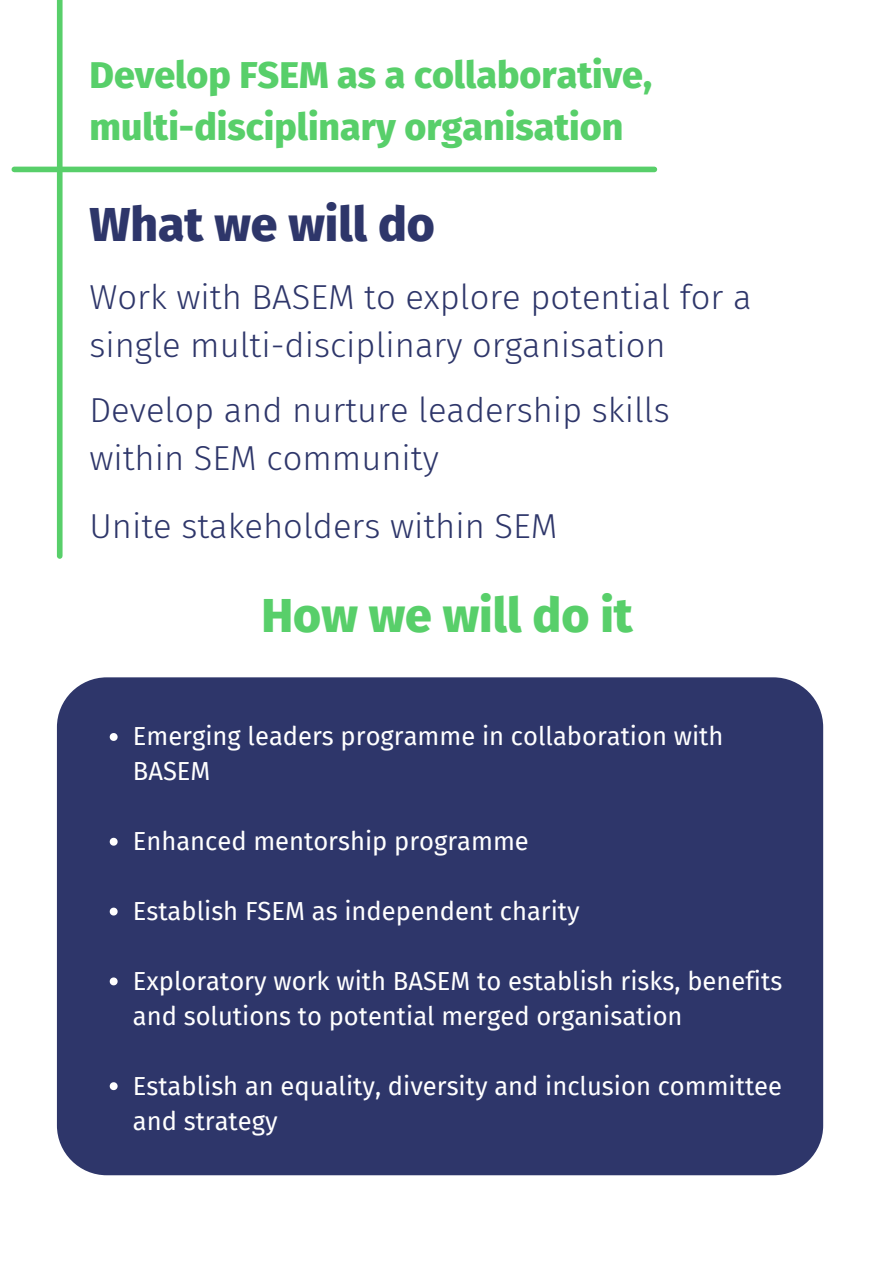
<style>
.page{position:relative;width:894px;height:1264px;background:#fff}
.page>*{position:absolute;margin:0;border:0;box-sizing:border-box;transform-origin:0 0}
.t1{font:800 48px "Fira Sans";color:#58cf6a}
.t2{font:800 48px "Fira Sans";color:#2e366a}
.t3{font:800 37.5px/51.8px "Fira Sans";color:#58cf6a}
.t4{font:300 34.5px/47.2px "Fira Sans";color:#2e366a}
.t5{font:25.5px/35px "Fira Sans";color:#fff}
</style>
<div class="page">
<div style="left:14px;top:167px;width:640px;height:5px;background:#58cf6a"></div>
<div style="left:57px;top:0;width:5px;height:556px;background:#58cf6a"></div>
<div style="left:57px;top:677px;width:766px;height:498px;background:#2e366a;border-radius:50px"></div>
<svg style="left:110px;top:733px;width:8px;height:8px"></svg>
<svg style="left:110px;top:837px;width:8px;height:8px"></svg>
<svg style="left:110px;top:907px;width:8px;height:8px"></svg>
<svg style="left:110px;top:977px;width:8px;height:8px"></svg>
<svg style="left:110px;top:1082px;width:8px;height:8px"></svg>
<p class="t3" style="left:89px;top:50px;width:564px">Develop FSEM as a collaborative, multi-disciplinary organisation</p>
<p class="t2" style="left:89px;top:196px;width:347px">What we will do</p>
<p class="t4" style="left:89px;top:274px;width:663px">Work with BASEM to explore potential for a single multi-disciplinary organisation</p>
<p class="t4" style="left:89px;top:387px;width:581px">Develop and nurture leadership skills within SEM community</p>
<p class="t4" style="left:89px;top:503px;width:469px">Unite stakeholders within SEM</p>
<p class="t1" style="left:261px;top:587px;width:373px">How we will do it</p>
<p class="t5" style="left:133px;top:719px;width:592px">Emerging leaders programme in collaboration with<br>BASEM</p>
<p class="t5" style="left:133px;top:824px;width:397px">Enhanced mentorship programme</p>
<p class="t5" style="left:133px;top:894px;width:448px">Establish FSEM as independent charity</p>
<p class="t5" style="left:133px;top:963px;width:650px">Exploratory work with BASEM to establish risks, benefits and solutions to potential merged organisation</p>
<p class="t5" style="left:133px;top:1068px;width:650px">Establish an equality, diversity and inclusion committee and strategy</p>
</div>
